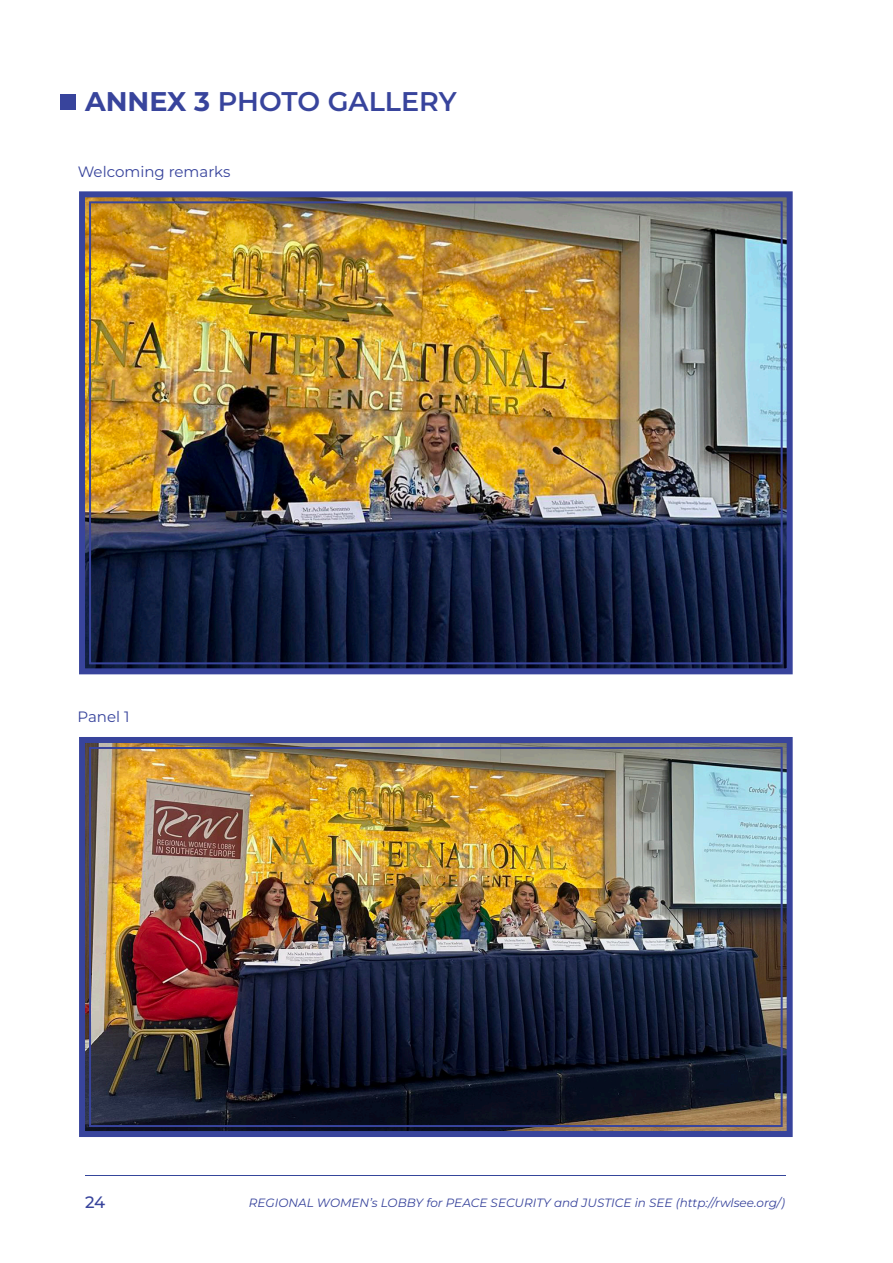
<style>
.page{position:relative;width:893px;height:1263px;background:#fff}
.page>*{position:absolute;margin:0;border:0;box-sizing:border-box;transform-origin:0 0}
.t1{font:600 27px "Montserrat";color:#38449c}
.t2{font:500 16.5px "Montserrat";color:#38449c}
.t3{font:15px "Montserrat";color:#38449c}
.t4{font:italic 12px "Montserrat";color:#38449c}
.s1{font-weight:700}
</style>
<div class="page">
<hr style="left:86px;top:1175px;width:700px;height:1px;background:#35469b">
<img style="left:79px;top:737px;width:714px;height:400px">
<div style="left:89px;top:747px;width:694px;height:380px;border:2px solid #38449c"></div>
<img style="left:79px;top:191px;width:714px;height:484px">
<div style="left:89px;top:201px;width:694px;height:463px;border:2px solid #38449c"></div>
<div style="left:61px;top:94px;width:15px;height:15px;background:#38449c"></div>
<p class="t1" style="left:85px;top:82px;width:373px"><span class="s1">ANNEX 3</span> PHOTO GALLERY</p>
<p class="t3" style="left:78px;top:161px;width:154px">Welcoming remarks</p>
<p class="t3" style="left:78px;top:706px;width:53px">Panel 1</p>
<h2 class="t2" style="left:85px;top:1190px;width:22px">24</h2>
<p class="t4" style="left:249px;top:1195px;width:538px">REGIONAL WOMEN’s LOBBY for PEACE SECURITY and JUSTICE in SEE (http://rwlsee.org/)</p>
</div>
